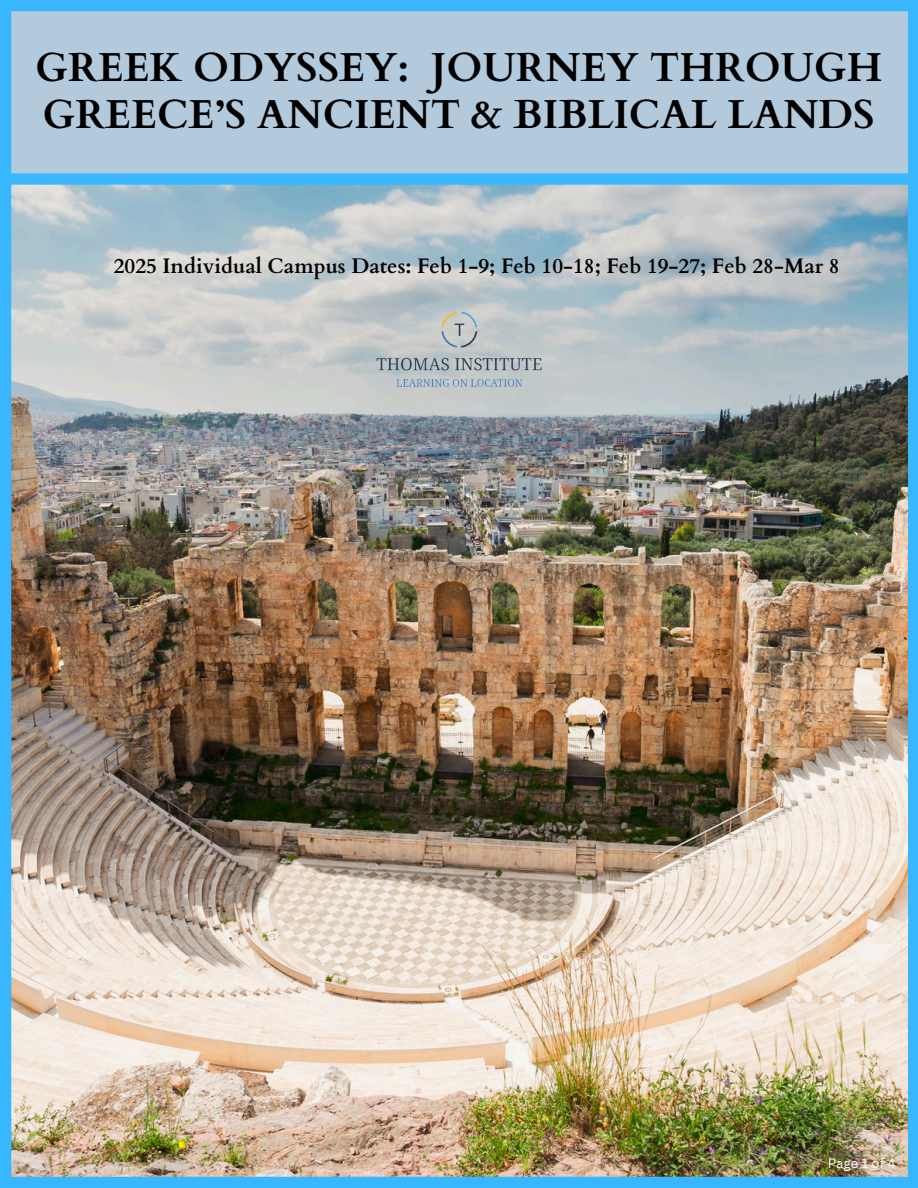
<style>
.page{position:relative;width:918px;height:1188px;background:#fff}
.page>*{position:absolute;margin:0;border:0;box-sizing:border-box;transform-origin:0 0}
.t1{font:700 40.5px/47.2px "Cardo";color:#000}
.t2{font:700 21px "Cardo";color:#000}
.t3{font:13.05px "Canva Sans";color:#fff}
</style>
<div class="page">
<img style="left:11px;top:185px;width:897px;height:992px">
<div style="left:0;top:0;width:918px;height:179px;background:#b3cadc"></div>
<div style="left:908px;top:0;width:10px;height:1188px;background:#38b6ff"></div>
<div style="left:0;top:0;width:11px;height:1182px;background:#38b6ff"></div>
<div style="left:0;top:1177px;width:908px;height:11px;background:#38b6ff"></div>
<div style="left:1px;top:0;width:917px;height:11px;background:#38b6ff"></div>
<div style="left:6px;top:173px;width:912px;height:12px;background:#38b6ff"></div>
<img style="left:374px;top:302px;width:170px;height:102px">
<h1 class="t1" style="left:35px;top:44px;width:849px">GREEK ODYSSEY: JOURNEY THROUGH<br>GREECE’S ANCIENT &amp; BIBLICAL LANDS</h1>
<p class="t2" style="left:114px;top:252px;width:727px">2025 Individual Campus Dates: Feb 1-9; Feb 10-18; Feb 19-27; Feb 28-Mar 8</p>
<p class="t3" style="left:828px;top:1154px;width:70px">Page 1 of 4</p>
</div>
